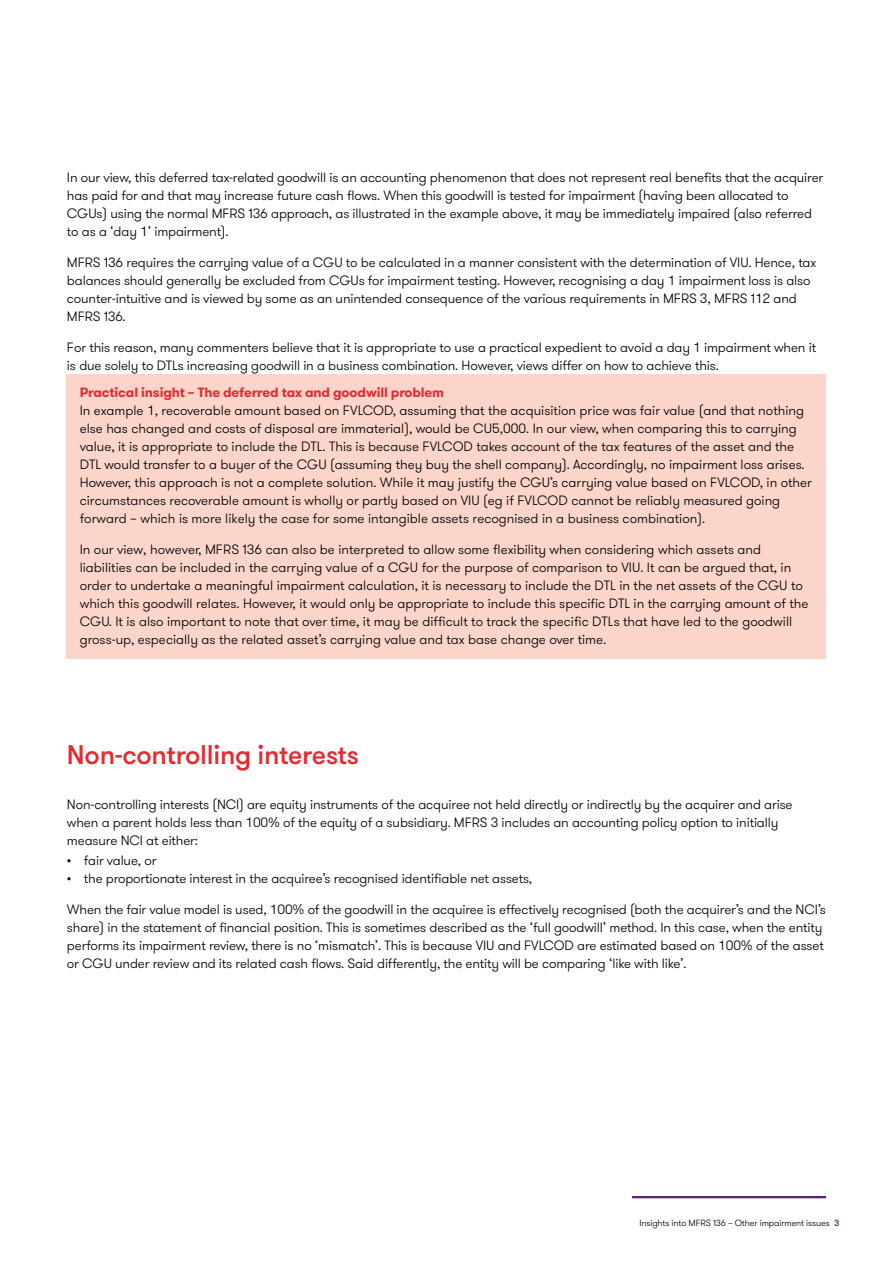
<style>
.page{position:relative;width:893px;height:1263px;background:#fff}
.page>*{position:absolute;margin:0;border:0;box-sizing:border-box;transform-origin:0 0}
.t1{font:500 27px "GT Walsheim Pro";letter-spacing:-.01em;color:#e62a32}
.t2{font:300 13.5px/18px "GT Walsheim Pro";letter-spacing:-.01em;color:#000}
.t3{font:700 13.5px "GT Walsheim Pro";letter-spacing:-.01em;color:#e62a32}
.t4{font:300 9px "GT Walsheim Pro";letter-spacing:-.01em;color:#000}
.s1{font-weight:500;color:#512178}
</style>
<div class="page">
<hr style="left:632px;top:1196px;width:194px;height:2px;background:#512178">
<div style="left:67px;top:374px;width:759px;height:285px;background:#fbd5ca"></div>
<p class="t2" style="left:67px;top:169px;width:758px">In our view, this deferred tax-related goodwill is an accounting phenomenon that does not represent real benefits that the acquirer has paid for and that may increase future cash flows. When this goodwill is tested for impairment (having been allocated to CGUs) using the normal MFRS 136 approach, as illustrated in the example above, it may be immediately impaired (also referred to as a ‘day 1’ impairment).</p>
<p class="t2" style="left:67px;top:253px;width:751px">MFRS 136 requires the carrying value of a CGU to be calculated in a manner consistent with the determination of VIU. Hence, tax balances should generally be excluded from CGUs for impairment testing. However, recognising a day 1 impairment loss is also counter-intuitive and is viewed by some as an unintended consequence of the various requirements in MFRS 3, MFRS 112 and MFRS 136.</p>
<p class="t2" style="left:67px;top:338px;width:751px">For this reason, many commenters believe that it is appropriate to use a practical expedient to avoid a day 1 impairment when it is due solely to DTLs increasing goodwill in a business combination. However, views differ on how to achieve this.</p>
<p class="t3" style="left:80px;top:384px;width:366px">Practical insight – The deferred tax and goodwill problem</p>
<p class="t2" style="left:80px;top:402px;width:734px">In example 1, recoverable amount based on FVLCOD, assuming that the acquisition price was fair value (and that nothing else has changed and costs of disposal are immaterial), would be CU5,000. In our view, when comparing this to carrying value, it is appropriate to include the DTL. This is because FVLCOD takes account of the tax features of the asset and the DTL would transfer to a buyer of the CGU (assuming they buy the shell company). Accordingly, no impairment loss arises.<br>However, this approach is not a complete solution. While it may justify the CGU’s carrying value based on FVLCOD, in other circumstances recoverable amount is wholly or partly based on VIU (eg if FVLCOD cannot be reliably measured going forward – which is more likely the case for some intangible assets recognised in a business combination).</p>
<p class="t2" style="left:80px;top:540px;width:730px">In our view, however, MFRS 136 can also be interpreted to allow some flexibility when considering which assets and liabilities can be included in the carrying value of a CGU for the purpose of comparison to VIU. It can be argued that, in order to undertake a meaningful impairment calculation, it is necessary to include the DTL in the net assets of the CGU to which this goodwill relates. However, it would only be appropriate to include this specific DTL in the carrying amount of the CGU. It is also important to note that over time, it may be difficult to track the specific DTLs that have led to the goodwill gross-up, especially as the related asset’s carrying value and tax base change over time.</p>
<h1 class="t1" style="left:67px;top:738px;width:294px">Non-controlling interests</h1>
<p class="t2" style="left:67px;top:796px;width:727px">Non-controlling interests (NCI) are equity instruments of the acquiree not held directly or indirectly by the acquirer and arise when a parent holds less than 100% of the equity of a subsidiary. MFRS 3 includes an accounting policy option to initially measure NCI at either:</p>
<p class="t2" style="left:67px;top:852px;width:91px">• fair value, or</p>
<p class="t2" style="left:67px;top:870px;width:467px">• the proportionate interest in the acquiree’s recognised identifiable net assets,</p>
<p class="t2" style="left:67px;top:901px;width:760px">When the fair value model is used, 100% of the goodwill in the acquiree is effectively recognised (both the acquirer’s and the NCI’s share) in the statement of financial position. This is sometimes described as the ‘full goodwill’ method. In this case, when the entity performs its impairment review, there is no ‘mismatch’. This is because VIU and FVLCOD are estimated based on 100% of the asset or CGU under review and its related cash flows. Said differently, the entity will be comparing ‘like with like’.</p>
<p class="t4" style="left:639px;top:1217px;width:201px">Insights into MFRS 136 – Other impairment issues <span class="s1">3</span></p>
</div>
